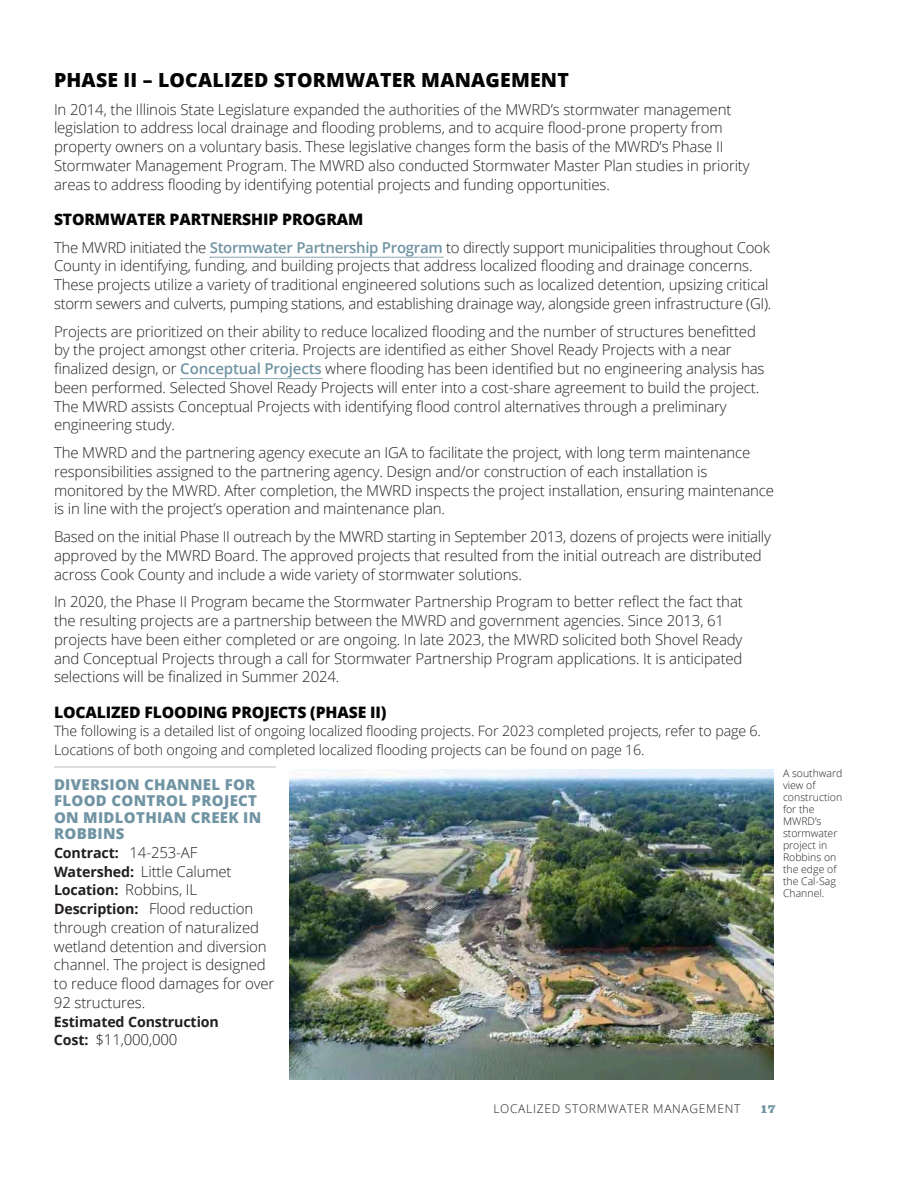
<style>
.page{position:relative;width:918px;height:1188px;background:#fff}
.page>*{position:absolute;margin:0;border:0;box-sizing:border-box;transform-origin:0 0}
.t1{font:800 19.5px "Open Sans";letter-spacing:.01em;color:#040503}
.t2{font:800 15.75px "Open Sans";letter-spacing:-.01em;color:#040503}
.t3{font:300 15px/18.8px "Open Sans";letter-spacing:-.01em;color:#231f20}
.t4{font:800 15px/16.5px "Open Sans";letter-spacing:.02em;color:#7094a3}
.t5{font:300 14.25px/18.8px "Open Sans";letter-spacing:-.01em;color:#231f20}
.t6{font:700 14.25px "Open Sans";letter-spacing:-.01em;color:#231f20}
.t7{font:700 expanded 12.9px "Clarendon URW";color:#7094a3}
.t8{font:300 12px "Open Sans";letter-spacing:.06em;color:#231f20}
.t9{font:300 10.5px/12px "Open Sans";color:#231f20}
.s1{font-weight:600;color:#7094a3}
.s2{font-weight:300;font-size:15px}
.s3{font-weight:700;font-size:14.25px}
</style>
<div class="page">
<svg style="left:210px;top:257px;width:233px;height:1px"></svg>
<svg style="left:180px;top:378px;width:142px;height:1px"></svg>
<hr style="left:54px;top:767px;width:222px;height:1px;background:#bcbdc0">
<img style="left:290px;top:769px;width:484px;height:311px">
<h1 class="t1" style="left:54px;top:73px;width:516px">PHASE II – LOCALIZED STORMWATER MANAGEMENT</h1>
<p class="t3" style="left:54px;top:99px;width:697px">In 2014, the Illinois State Legislature expanded the authorities of the MWRD’s stormwater management legislation to address local drainage and 昀氀ooding problems, and to acquire 昀氀ood-prone property from property owners on a voluntary basis. These legislative changes form the basis of the MWRD’s Phase II Stormwater Management Program. The MWRD also conducted Stormwater Master Plan studies in priority areas to address 昀氀ooding by identifying potential projects and funding opportunities.</p>
<p class="t2" style="left:54px;top:213px;width:311px">STORMWATER PARTNERSHIP PROGRAM</p>
<p class="t3" style="left:54px;top:237px;width:719px">The MWRD initiated the <span class="s1">Stormwater Partnership Program</span> to directly support municipalities throughout Cook County in identifying, funding, and building projects that address localized 昀氀ooding and drainage concerns.<br>These projects utilize a variety of traditional engineered solutions such as localized detention, upsizing critical storm sewers and culverts, pumping stations, and establishing drainage way, alongside green infrastructure (GI).</p>
<p class="t3" style="left:54px;top:321px;width:712px">Projects are prioritized on their ability to reduce localized 昀氀ooding and the number of structures bene昀椀tted by the project amongst other criteria. Projects are identi昀椀ed as either Shovel Ready Projects with a near<br>昀椀nalized design, or <span class="s1">Conceptual Projects</span> where 昀氀ooding has been identi昀椀ed but no engineering analysis has been performed. Selected Shovel Ready Projects will enter into a cost-share agreement to build the project.<br>The MWRD assists Conceptual Projects with identifying 昀氀ood control alternatives through a preliminary engineering study.</p>
<p class="t3" style="left:54px;top:443px;width:722px">The MWRD and the partnering agency execute an IGA to facilitate the project, with long term maintenance responsibilities assigned to the partnering agency. Design and/or construction of each installation is monitored by the MWRD. After completion, the MWRD inspects the project installation, ensuring maintenance is in line with the project’s operation and maintenance plan.</p>
<p class="t3" style="left:54px;top:527px;width:718px">Based on the initial Phase II outreach by the MWRD starting in September 2013, dozens of projects were initially approved by the MWRD Board. The approved projects that resulted from the initial outreach are distributed across Cook County and include a wide variety of stormwater solutions.</p>
<p class="t3" style="left:54px;top:592px;width:690px">In 2020, the Phase II Program became the Stormwater Partnership Program to better re昀氀ect the fact that the resulting projects are a partnership between the MWRD and government agencies. Since 2013, 61 projects have been either completed or are ongoing. In late 2023, the MWRD solicited both Shovel Ready and Conceptual Projects through a call for Stormwater Partnership Program applications. It is anticipated selections will be 昀椀nalized in Summer 2024.</p>
<p class="t2" style="left:54px;top:706px;width:334px">LOCALIZED FLOODING PROJECTS (PHASE II)</p>
<p class="t5" style="left:54px;top:722px;width:709px">The following is a detailed list of ongoing localized 昀氀ooding projects. For 2023 completed projects, refer to page 6.<br>Locations of both ongoing and completed localized 昀氀ooding projects can be found on page 16.</p>
<p class="t4" style="left:54px;top:778px;width:209px">DIVERSION CHANNEL FOR<br>FLOOD CONTROL PROJECT<br>ON MIDLOTHIAN CREEK IN<br>ROBBINS</p>
<p class="t6" style="left:54px;top:843px;width:145px">Contract: <span class="s2">14-253-AF</span></p>
<p class="t3" style="left:54px;top:861px;width:222px"><span class="s3">Watershed:</span> Little Calumet<br><span class="s3">Location:</span> Robbins, IL<br><span class="s3">Description:</span> Flood reduction through creation of naturalized wetland detention and diversion channel. The project is designed to reduce 昀氀ood damages for over<br>92 structures.</p>
<p class="t6" style="left:54px;top:1013px;width:166px">Estimated Construction</p>
<p class="t3" style="left:54px;top:1030px;width:125px"><span class="s3">Cost:</span> $11,000,000</p>
<p class="t9" style="left:783px;top:767px;width:61px">A southward view of construction for the<br>MWRD’s stormwater project in<br>Robbins on the edge of the Cal-Sag<br>Channel.</p>
<p class="t8" style="left:493px;top:1101px;width:249px">LOCALIZED STORMWATER MANAGEMENT</p>
<p class="t7" style="left:760px;top:1101px;width:18px">17</p>
</div>
